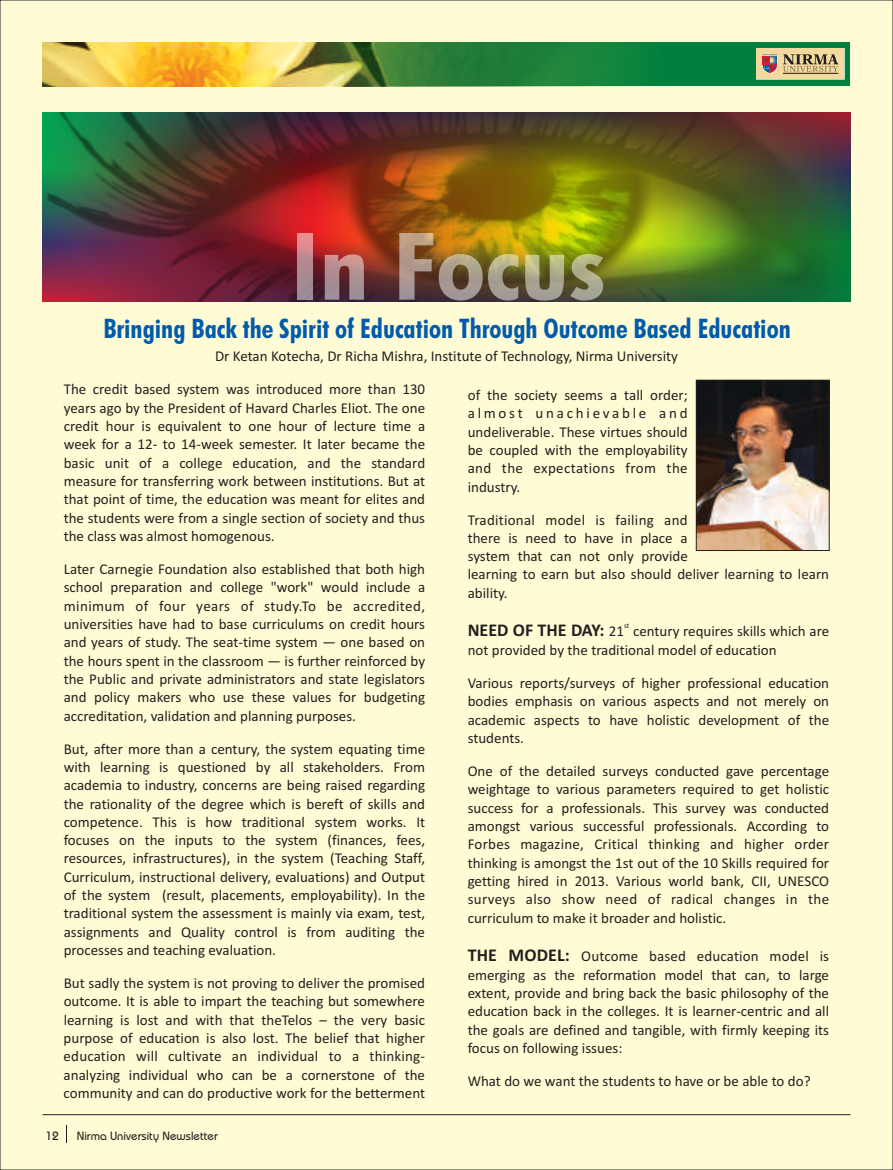
<style>
.page{position:relative;width:893px;height:1170px;background:#fff}
.page>*{position:absolute;margin:0;border:0;box-sizing:border-box;transform-origin:0 0}
.t1{font:700 condensed 93.45px "Futura BT";color:rgb(255 255 255/.5);scale:1.18 1}
.t2{font:700 condensed 27px "Futura BT";color:#005bab}
.t3{font:15px/18.3px "Calibri";color:#231f20;text-align:justify}
.t4{font:500 12px "Bauhaus IT Cby BT";color:#231f20}
.t5{font:7.5px "Calibri";color:#231f20}
.s1{font-weight:700;font-size:18px}
</style>
<div class="page">
<div style="left:0;top:0;width:893px;height:1169px;background:#fffcd5"></div>
<img style="left:43px;top:112px;width:807px;height:189px">
<div style="left:43px;top:43px;width:807px;height:43px;background:#00803e"></div>
<img style="left:43px;top:43px;width:596px;height:43px">
<div style="left:757px;top:49px;width:87px;height:30px;background:#f3d99e"></div>
<svg style="left:783px;top:54px;width:55px;height:18px"></svg>
<hr style="left:783px;top:73px;width:55px;height:1px;background:#231f20">
<svg style="left:762px;top:54px;width:15px;height:19px"></svg>
<img style="left:698px;top:382px;width:129px;height:166px">
<div style="left:696px;top:380px;width:133px;height:170px;border:1px solid #231f20"></div>
<hr style="left:43px;top:1114px;width:807px;height:1px;background:#231f20">
<svg style="left:66px;top:1125px;width:1px;height:17px"></svg>
<h1 class="t1" style="left:290px;top:228px;width:269px">In Focus</h1>
<h2 class="t2" style="left:103px;top:317px;width:689px">Bringing Back the Spirit of Education Through Outcome Based Education</h2>
<p class="t3" style="left:215px;top:348px;width:464px">Dr Ketan Kotecha, Dr Richa Mishra, Institute of Technology, Nirma University</p>
<p class="t3" style="left:64px;top:381px;width:363px">The credit based system was introduced more than 130 years ago by the President of Havard Charles Eliot. The one credit hour is equivalent to one hour of lecture time a week for a 12- to 14-week semester. It later became the basic unit of a college education, and the standard measure for transferring work between institutions. But at that point of time, the education was meant for elites and the students were from a single section of society and thus the class was almost homogenous.</p>
<p class="t3" style="left:64px;top:561px;width:363px">Later Carnegie Foundation also established that both high school preparation and college "work" would include a minimum of four years of study.To be accredited, universities have had to base curriculums on credit hours and years of study. The seat-time system — one based on the hours spent in the classroom — is further reinforced by the Public and private administrators and state legislators and policy makers who use these values for budgeting accreditation, validation and planning purposes.</p>
<p class="t3" style="left:64px;top:740px;width:363px">But, after more than a century, the system equating time with learning is questioned by all stakeholders. From academia to industry, concerns are being raised regarding the rationality of the degree which is bereft of skills and competence. This is how traditional system works. It focuses on the inputs to the system (finances, fees, resources, infrastructures), in the system (Teaching Staff, Curriculum, instructional delivery, evaluations) and Output of the system (result, placements, employability). In the traditional system the assessment is mainly via exam, test, assignments and Quality control is from auditing the processes and teaching evaluation.</p>
<p class="t3" style="left:64px;top:975px;width:363px">But sadly the system is not proving to deliver the promised outcome. It is able to impart the teaching but somewhere learning is lost and with that theTelos – the very basic purpose of education is also lost. The belief that higher education will cultivate an individual to a thinking&shy;analyzing individual who can be a cornerstone of the community and can do productive work for the betterment</p>
<p class="t4" style="left:46px;top:1130px;width:15px">12</p>
<p class="t4" style="left:77px;top:1130px;width:143px">Nirma University Newsletter</p>
<p class="t3" style="left:468px;top:387px;width:222px">of the society seems a tall order; almost unachievable and undeliverable. These virtues should be coupled with the employability and the expectations from the industry.</p>
<p class="t3" style="left:468px;top:511px;width:363px;text-align:left">Traditional model is failing and<br>there is need to have in place a<br>system that can not only provide<br>learning to earn but also should deliver learning to learn ability.</p>
<p class="t5" style="left:624px;top:622px;width:7px">st</p>
<p class="t3" style="left:468px;top:622px;width:363px;line-height:19px"><span class="s1">NEED OF THE DAY:</span> 21 century requires skills which are not provided by the traditional model of education</p>
<p class="t3" style="left:468px;top:675px;width:363px">Various reports/surveys of higher professional education bodies emphasis on various aspects and not merely on academic aspects to have holistic development of the students.</p>
<p class="t3" style="left:468px;top:763px;width:363px">One of the detailed surveys conducted gave percentage weightage to various parameters required to get holistic success for a professionals. This survey was conducted amongst various successful professionals. According to Forbes magazine, Critical thinking and higher order thinking is amongst the 1st out of the 10 Skills required for getting hired in 2013. Various world bank, CII, UNESCO surveys also show need of radical changes in the curriculum to make it broader and holistic.</p>
<p class="t3" style="left:468px;top:947px;width:363px"><span class="s1">THE MODEL:</span> Outcome based education model is emerging as the reformation model that can, to large extent, provide and bring back the basic philosophy of the education back in the colleges. It is learner-centric and all the goals are defined and tangible, with firmly keeping its focus on following issues:</p>
<p class="t3" style="left:468px;top:1073px;width:344px">What do we want the students to have or be able to do?</p>
</div>
